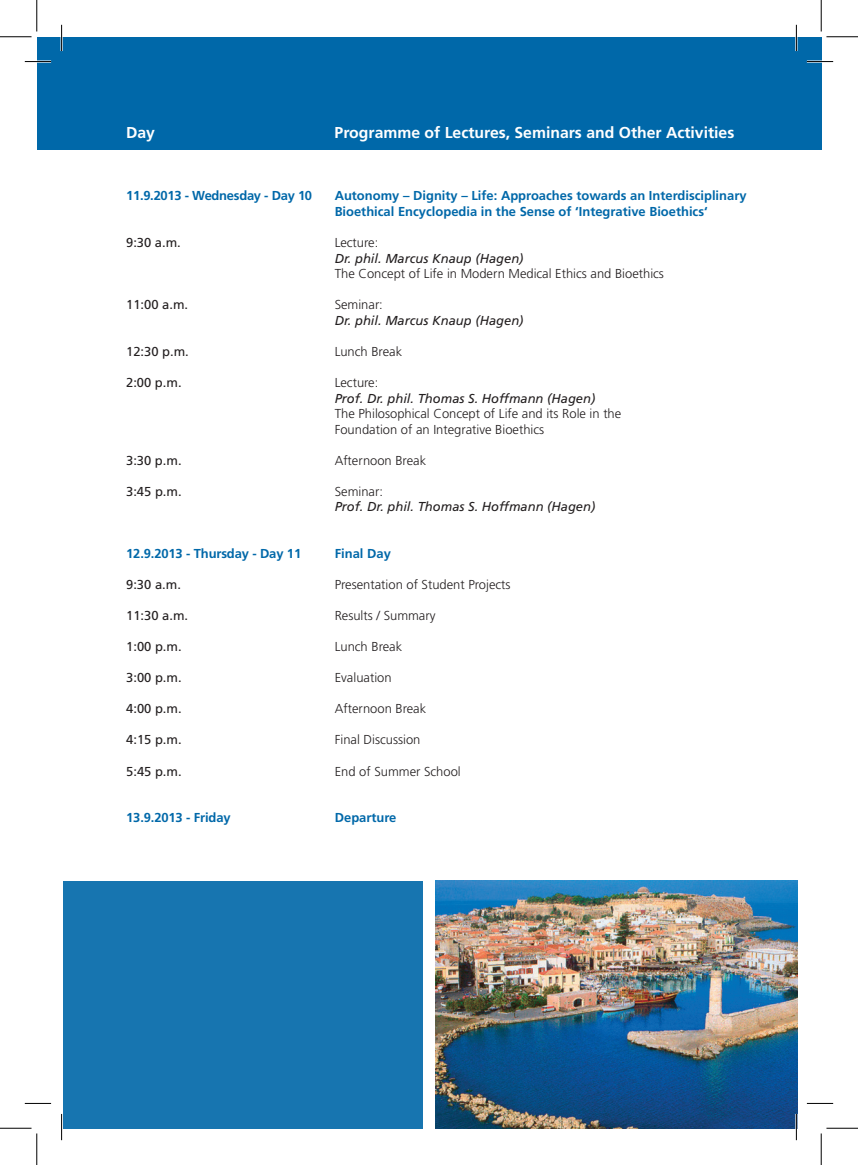
<style>
.page{position:relative;width:858px;height:1165px;background:#fff}
.page>*{position:absolute;margin:0;border:0;box-sizing:border-box;transform-origin:0 0}
.t1{font:700 15.75px "Frutiger";color:#fff}
.t2{font:300 12.95px/15.6px "Frutiger";color:#231f20}
.t3{font:700 12.95px/15.6px "Frutiger";color:#0068a9}
.t4{font:italic 12.95px "Frutiger";color:#231f20}
.t5{font:12.95px "Frutiger";color:#231f20}
.t6{font:700 12.95px "Frutiger";letter-spacing:-.02em;color:#0068a9}
</style>
<div class="page">
<div style="left:37px;top:37px;width:784px;height:112px;background:#0068a9"></div>
<div style="left:63px;top:881px;width:359px;height:247px;background:#1775b0"></div>
<img style="left:435px;top:881px;width:362px;height:247px">
<hr style="left:25px;top:60px;width:26px;height:3px;background:#fff">
<hr style="left:806px;top:60px;width:26px;height:3px;background:#fff">
<hr style="left:60px;top:25px;width:3px;height:26px;background:#fff">
<hr style="left:795px;top:25px;width:2px;height:26px;background:#fff">
<hr style="left:795px;top:1114px;width:2px;height:26px;background:#fff">
<svg style="left:25px;top:61px;width:26px;height:1px"></svg>
<svg style="left:806px;top:61px;width:26px;height:1px"></svg>
<svg style="left:25px;top:1103px;width:26px;height:1px"></svg>
<svg style="left:806px;top:1103px;width:26px;height:1px"></svg>
<svg style="left:61px;top:25px;width:1px;height:26px"></svg>
<svg style="left:61px;top:1114px;width:1px;height:26px"></svg>
<svg style="left:795px;top:25px;width:1px;height:26px"></svg>
<svg style="left:795px;top:1114px;width:1px;height:26px"></svg>
<hr style="left:0;top:36px;width:32px;height:1px;background:#000">
<hr style="left:826px;top:36px;width:31px;height:1px;background:#000">
<hr style="left:0;top:1128px;width:32px;height:1px;background:#000">
<hr style="left:826px;top:1128px;width:31px;height:1px;background:#000">
<hr style="left:36px;top:0;width:1px;height:32px;background:#000">
<hr style="left:36px;top:1133px;width:1px;height:32px;background:#000">
<hr style="left:820px;top:0;width:1px;height:32px;background:#000">
<hr style="left:820px;top:1133px;width:1px;height:32px;background:#000">
<p class="t1" style="left:126px;top:124px;width:30px">Day</p>
<p class="t1" style="left:334px;top:124px;width:401px">Programme of Lectures, Seminars and Other Activities</p>
<p class="t6" style="left:126px;top:188px;width:187px">11.9.2013 - Wednesday - Day 10</p>
<p class="t3" style="left:334px;top:188px;width:413px">Autonomy – Dignity – Life: Approaches towards an Interdisciplinary<br>Bioethical Encyclopedia in the Sense of ‘Integrative Bioethics‘</p>
<p class="t5" style="left:126px;top:235px;width:56px">9:30 a.m.</p>
<p class="t2" style="left:334px;top:235px;width:45px">Lecture:</p>
<p class="t4" style="left:334px;top:251px;width:190px">Dr. phil. Marcus Knaup (Hagen)</p>
<p class="t2" style="left:334px;top:266px;width:331px">The Concept of Life in Modern Medical Ethics and Bioethics</p>
<p class="t5" style="left:126px;top:297px;width:63px">11:00 a.m.</p>
<p class="t2" style="left:334px;top:297px;width:50px">Seminar:</p>
<p class="t4" style="left:334px;top:313px;width:190px">Dr. phil. Marcus Knaup (Hagen)</p>
<p class="t5" style="left:126px;top:344px;width:64px">12:30 p.m.</p>
<p class="t2" style="left:334px;top:344px;width:69px">Lunch Break</p>
<p class="t5" style="left:126px;top:375px;width:57px">2:00 p.m.</p>
<p class="t2" style="left:334px;top:375px;width:45px">Lecture:</p>
<p class="t4" style="left:334px;top:390px;width:262px">Prof. Dr. phil. Thomas S. Hoffmann (Hagen)</p>
<p class="t2" style="left:334px;top:406px;width:288px">The Philosophical Concept of Life and its Role in the<br>Foundation of an Integrative Bioethics</p>
<p class="t5" style="left:126px;top:453px;width:57px">3:30 p.m.</p>
<p class="t2" style="left:334px;top:452px;width:93px">Afternoon Break</p>
<p class="t5" style="left:126px;top:484px;width:57px">3:45 p.m.</p>
<p class="t2" style="left:334px;top:483px;width:50px">Seminar:</p>
<p class="t4" style="left:334px;top:499px;width:262px">Prof. Dr. phil. Thomas S. Hoffmann (Hagen)</p>
<p class="t3" style="left:126px;top:545px;width:176px">12.9.2013 - Thursday - Day 11</p>
<p class="t3" style="left:334px;top:545px;width:58px">Final Day</p>
<p class="t5" style="left:126px;top:577px;width:56px">9:30 a.m.</p>
<p class="t2" style="left:334px;top:577px;width:177px">Presentation of Student Projects</p>
<p class="t5" style="left:126px;top:608px;width:63px">11:30 a.m.</p>
<p class="t2" style="left:334px;top:608px;width:102px">Results / Summary</p>
<p class="t5" style="left:126px;top:639px;width:57px">1:00 p.m.</p>
<p class="t2" style="left:334px;top:639px;width:69px">Lunch Break</p>
<p class="t5" style="left:126px;top:670px;width:57px">3:00 p.m.</p>
<p class="t2" style="left:334px;top:670px;width:58px">Evaluation</p>
<p class="t5" style="left:126px;top:701px;width:57px">4:00 p.m.</p>
<p class="t2" style="left:334px;top:701px;width:93px">Afternoon Break</p>
<p class="t5" style="left:126px;top:732px;width:57px">4:15 p.m.</p>
<p class="t2" style="left:334px;top:732px;width:87px">Final Discussion</p>
<p class="t5" style="left:126px;top:763px;width:57px">5:45 p.m.</p>
<p class="t2" style="left:334px;top:763px;width:127px">End of Summer School</p>
<p class="t3" style="left:126px;top:810px;width:106px">13.9.2013 - Friday</p>
<p class="t3" style="left:334px;top:810px;width:63px">Departure</p>
</div>
